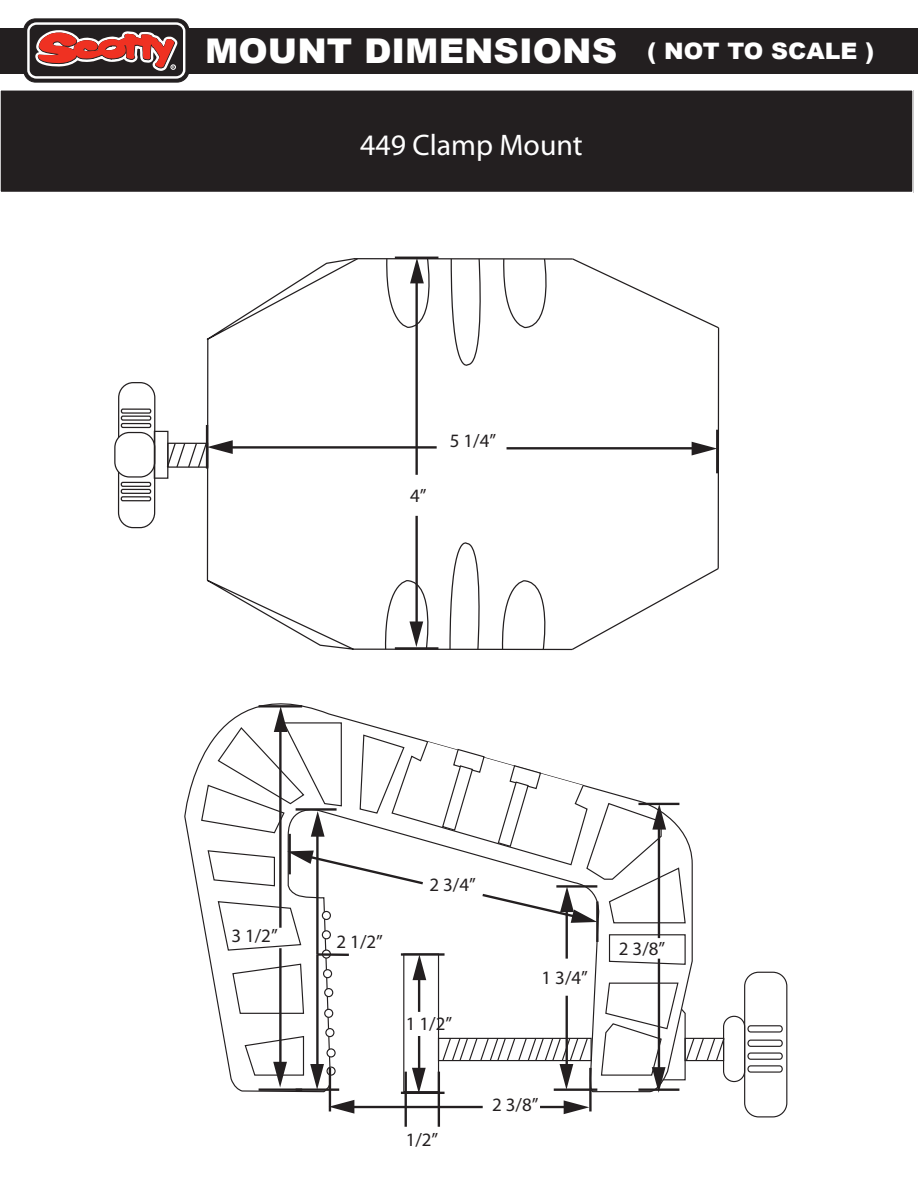
<style>
.page{position:relative;width:918px;height:1188px;background:#fff}
.page>*{position:absolute;margin:0;border:0;box-sizing:border-box;transform-origin:0 0}
.t1{font:900 34.05px "Arial";color:#fff;scale:1.04 1}
.t2{font:29.85px "Myriad Pro";color:#fff}
.t3{font:18.9px "Myriad Pro";color:#231f20}
.s1{font-size:22.65px}
</style>
<div class="page">
<div style="left:0;top:28px;width:918px;height:45px;background:#231f20"></div>
<svg style="left:24px;top:19px;width:165px;height:63px"></svg>
<div style="left:27px;top:22px;width:158px;height:57px;border:2px solid #fff;border-radius:8px"></div>
<svg style="left:32px;top:18px;width:151px;height:64px"></svg>
<div style="left:0;top:90px;width:913px;height:103px;background:#231f20"></div>
<div style="left:0;top:90px;width:913px;height:103px;border:1px solid #fff"></div>
<hr style="left:718px;top:328px;width:1px;height:241px;background:#231f20">
<hr style="left:207px;top:340px;width:1px;height:240px;background:#231f20">
<svg style="left:573px;top:258px;width:147px;height:71px"></svg>
<hr style="left:354px;top:258px;width:219px;height:2px;background:#231f20">
<div style="left:118px;top:382px;width:37px;height:146px;border:1px solid #231f20;border-radius:15px"></div>
<div style="left:115px;top:433px;width:40px;height:44px;background:#fff;border-radius:15px"></div>
<div style="left:114px;top:432px;width:41px;height:46px;border:1px solid #231f20;border-radius:15px"></div>
<div style="left:121px;top:409px;width:30px;height:5px;border:1px solid #231f20;border-radius:2px"></div>
<div style="left:121px;top:416px;width:30px;height:5px;border:1px solid #231f20;border-radius:2px"></div>
<div style="left:121px;top:423px;width:30px;height:5px;border:1px solid #231f20;border-radius:2px"></div>
<div style="left:121px;top:482px;width:30px;height:5px;border:1px solid #231f20;border-radius:2px"></div>
<div style="left:121px;top:489px;width:30px;height:5px;border:1px solid #231f20;border-radius:2px"></div>
<div style="left:121px;top:496px;width:30px;height:5px;border:1px solid #231f20;border-radius:2px"></div>
<div style="left:154px;top:431px;width:14px;height:48px;border:1px solid #231f20"></div>
<svg style="left:503px;top:258px;width:51px;height:71px"></svg>
<svg style="left:450px;top:258px;width:35px;height:108px"></svg>
<svg style="left:206px;top:258px;width:153px;height:99px"></svg>
<hr style="left:228px;top:446px;width:209px;height:3px;background:#231f20">
<svg style="left:166px;top:440px;width:67px;height:29px"></svg>
<hr style="left:415px;top:279px;width:3px;height:196px;background:#231f20">
<svg style="left:386px;top:257px;width:51px;height:72px"></svg>
<hr style="left:415px;top:516px;width:3px;height:110px;background:#231f20">
<svg style="left:206px;top:529px;width:513px;height:122px"></svg>
<hr style="left:206px;top:425px;width:2px;height:44px;background:#231f20">
<hr style="left:395px;top:257px;width:43px;height:2px;background:#231f20">
<hr style="left:395px;top:647px;width:43px;height:3px;background:#231f20">
<hr style="left:716px;top:430px;width:2px;height:43px;background:#231f20">
<hr style="left:507px;top:447px;width:189px;height:2px;background:#231f20">
<svg style="left:692px;top:442px;width:25px;height:13px"></svg>
<div style="left:723px;top:1016px;width:22px;height:66px;border:1px solid #231f20;border-radius:11px"></div>
<div style="left:744px;top:972px;width:43px;height:145px;border:1px solid #231f20;border-radius:14px"></div>
<div style="left:747px;top:1052px;width:36px;height:8px;border:1px solid #231f20;border-radius:3px"></div>
<div style="left:747px;top:1040px;width:36px;height:7px;border:1px solid #231f20;border-radius:3px"></div>
<div style="left:747px;top:1025px;width:36px;height:8px;border:1px solid #231f20;border-radius:3px"></div>
<div style="left:747px;top:1065px;width:36px;height:8px;border:1px solid #231f20;border-radius:3px"></div>
<hr style="left:350px;top:1106px;width:133px;height:2px;background:#231f20">
<svg style="left:329px;top:1100px;width:25px;height:14px"></svg>
<hr style="left:540px;top:1106px;width:28px;height:2px;background:#231f20">
<svg style="left:564px;top:1100px;width:25px;height:14px"></svg>
<svg style="left:200px;top:706px;width:525px;height:387px"></svg>
<hr style="left:259px;top:705px;width:43px;height:3px;background:#231f20">
<hr style="left:296px;top:808px;width:41px;height:3px;background:#231f20">
<hr style="left:556px;top:885px;width:41px;height:3px;background:#231f20">
<hr style="left:638px;top:803px;width:41px;height:2px;background:#231f20">
<hr style="left:638px;top:1089px;width:41px;height:2px;background:#231f20">
<hr style="left:296px;top:1088px;width:43px;height:3px;background:#231f20">
<hr style="left:329px;top:1068px;width:2px;height:43px;background:#231f20">
<hr style="left:589px;top:1068px;width:3px;height:43px;background:#231f20">
<hr style="left:405px;top:1072px;width:2px;height:55px;background:#231f20">
<hr style="left:438px;top:1072px;width:2px;height:55px;background:#231f20">
<hr style="left:554px;top:1089px;width:43px;height:2px;background:#231f20">
<hr style="left:401px;top:1092px;width:44px;height:2px;background:#231f20">
<hr style="left:401px;top:953px;width:44px;height:3px;background:#231f20">
<hr style="left:317px;top:953px;width:32px;height:3px;background:#231f20">
<hr style="left:259px;top:1088px;width:43px;height:3px;background:#231f20">
<hr style="left:289px;top:834px;width:2px;height:40px;background:#231f20">
<hr style="left:596px;top:901px;width:3px;height:41px;background:#231f20">
<h1 class="t1" style="left:205px;top:31px;width:645px">MOUNT DIMENSIONS <span class="s1">( NOT TO SCALE )</span></h1>
<h2 class="t2" style="left:360px;top:126px;width:224px">449 Clamp Mount</h2>
<p class="t3" style="left:410px;top:484px;width:18px">4”</p>
<p class="t3" style="left:450px;top:429px;width:48px">5 1/4”</p>
<p class="t3" style="left:231px;top:924px;width:48px">3 1/2”</p>
<p class="t3" style="left:337px;top:930px;width:48px">2 1/2”</p>
<p class="t3" style="left:429px;top:873px;width:48px">2 3/4”</p>
<p class="t3" style="left:406px;top:1012px;width:48px">1 1/2”</p>
<p class="t3" style="left:542px;top:966px;width:48px">1 3/4”</p>
<p class="t3" style="left:406px;top:1128px;width:34px">1/2”</p>
<p class="t3" style="left:492px;top:1094px;width:48px">2 3/8”</p>
<p class="t3" style="left:619px;top:937px;width:48px">2 3/8”</p>
</div>
